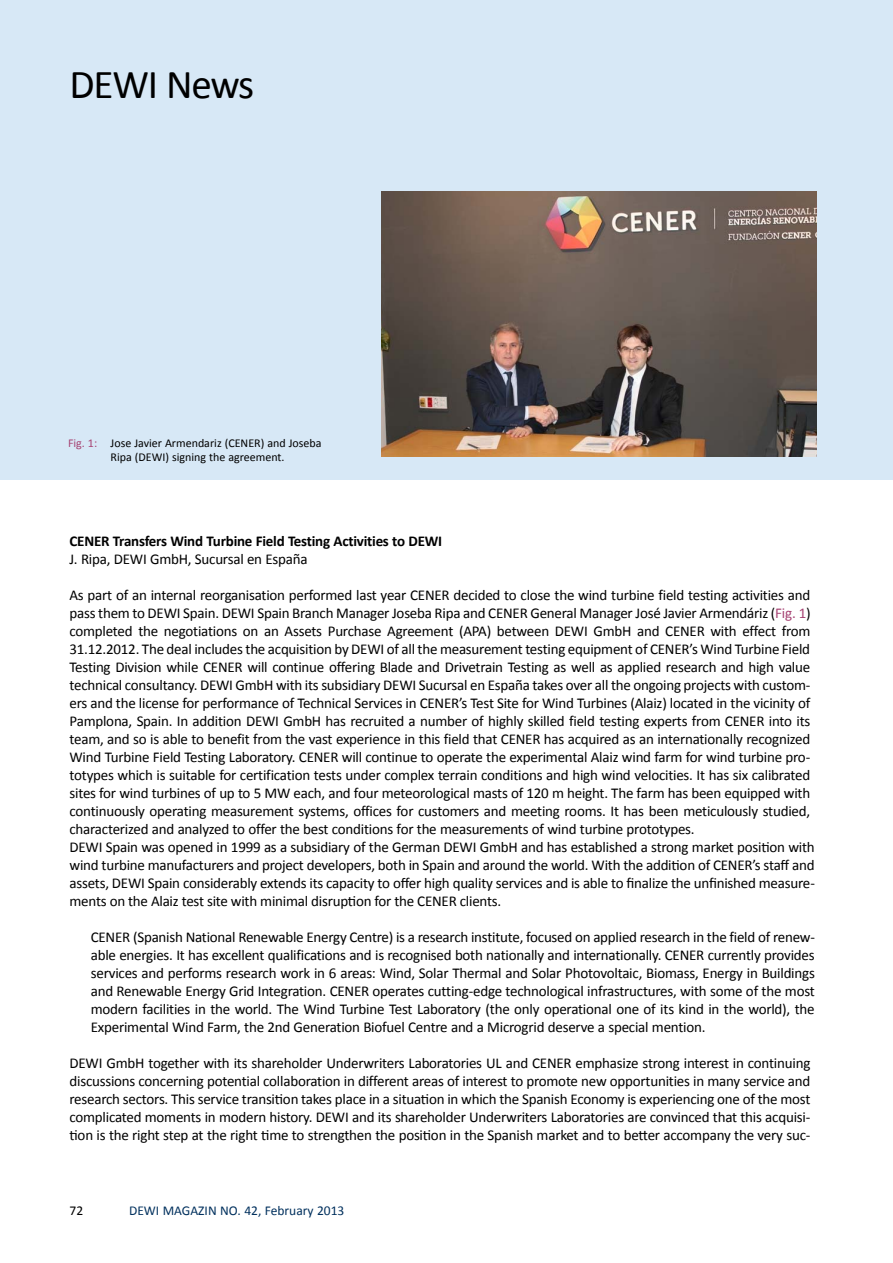
<style>
.page{position:relative;width:893px;height:1263px;background:#fff}
.page>*{position:absolute;margin:0;border:0;box-sizing:border-box;transform-origin:0 0}
.t1{font:41.1px "Calibri";letter-spacing:-.03em;color:#000}
.t2{font:15px/18px "Calibri";letter-spacing:-.015em;color:#000;text-align:justify}
.t3{font:700 15px "Calibri";letter-spacing:-.015em;color:#000}
.t4{font:13.5px "Calibri";color:#00305d}
.t5{font:13.5px "Calibri";color:#000}
.t6{font:12px/14.4px "Calibri";color:#000;text-align:center}
.s1{color:#a64373}
</style>
<div class="page">
<div style="left:0;top:0;width:893px;height:479px;background:#d7e8f6"></div>
<img style="left:382px;top:191px;width:434px;height:265px">
<h1 class="t1" style="left:70px;top:59px;width:186px">DEWI News</h1>
<p class="t6" style="left:68px;top:435px;width:255px"><span class="s1">Fig. 1:</span> Jose Javier Armendariz (CENER) and Joseba<br>Ripa (DEWI) signing the agreement.</p>
<p class="t3" style="left:70px;top:532px;width:374px">CENER Transfers Wind Turbine Field Testing Activities to DEWI</p>
<p class="t2" style="left:70px;top:549px;width:240px">J. Ripa, DEWI GmbH, Sucursal en España</p>
<p class="t2" style="left:70px;top:585px;width:747px;text-align:left">As part of an internal reorganisation performed last year CENER decided to close the wind turbine field testing activities and pass them to DEWI Spain. DEWI Spain Branch Manager Joseba Ripa and CENER General Manager José Javier Armendáriz (<span class="s1">Fig. 1</span>) completed the negotiations on an Assets Purchase Agreement (APA) between DEWI GmbH and CENER with effect from 31.12.2012. The deal includes the acquisition by DEWI of all the measurement testing equipment of CENER’s Wind Turbine Field Testing Division while CENER will continue offering Blade and Drivetrain Testing as well as applied research and high value technical consultancy. DEWI GmbH with its subsidiary DEWI Sucursal en España takes over all the ongoing projects with custom&shy;ers and the license for performance of Technical Services in CENER’s Test Site for Wind Turbines (Alaiz) located in the vicinity of Pamplona, Spain. In addition DEWI GmbH has recruited a number of highly skilled field testing experts from CENER into its team, and so is able to benefit from the vast experience in this field that CENER has acquired as an internationally recognized Wind Turbine Field Testing Laboratory. CENER will continue to operate the experimental Alaiz wind farm for wind turbine pro&shy;totypes which is suitable for certification tests under complex terrain conditions and high wind velocities. It has six calibrated sites for wind turbines of up to 5 MW each, and four meteorological masts of 120 m height. The farm has been equipped with continuously operating measurement systems, offices for customers and meeting rooms. It has been meticulously studied, characterized and analyzed to offer the best conditions for the measurements of wind turbine prototypes.<br>DEWI Spain was opened in 1999 as a subsidiary of the German DEWI GmbH and has established a strong market position with wind turbine manufacturers and project developers, both in Spain and around the world. With the addition of CENER’s staff and assets, DEWI Spain considerably extends its capacity to offer high quality services and is able to finalize the unfinished measure&shy;ments on the Alaiz test site with minimal disruption for the CENER clients.</p>
<p class="t2" style="left:91px;top:927px;width:726px">CENER (Spanish National Renewable Energy Centre) is a research institute, focused on applied research in the field of renew&shy;able energies. It has excellent qualifications and is recognised both nationally and internationally. CENER currently provides services and performs research work in 6 areas: Wind, Solar Thermal and Solar Photovoltaic, Biomass, Energy in Buildings and Renewable Energy Grid Integration. CENER operates cutting-edge technological infrastructures, with some of the most modern facilities in the world. The Wind Turbine Test Laboratory (the only operational one of its kind in the world), the Experimental Wind Farm, the 2nd Generation Biofuel Centre and a Microgrid deserve a special mention.</p>
<p class="t2" style="left:70px;top:1053px;width:742px">DEWI GmbH together with its shareholder Underwriters Laboratories UL and CENER emphasize strong interest in continuing discussions concerning potential collaboration in different areas of interest to promote new opportunities in many service and research sectors. This service transition takes place in a situation in which the Spanish Economy is experiencing one of the most complicated moments in modern history. DEWI and its shareholder Underwriters Laboratories are convinced that this acquisi&shy;tion is the right step at the right time to strengthen the position in the Spanish market and to better accompany the very suc-</p>
<p class="t5" style="left:70px;top:1202px;width:15px">72</p>
<p class="t4" style="left:129px;top:1202px;width:217px">DEWI MAGAZIN NO. 42, February 2013</p>
</div>
